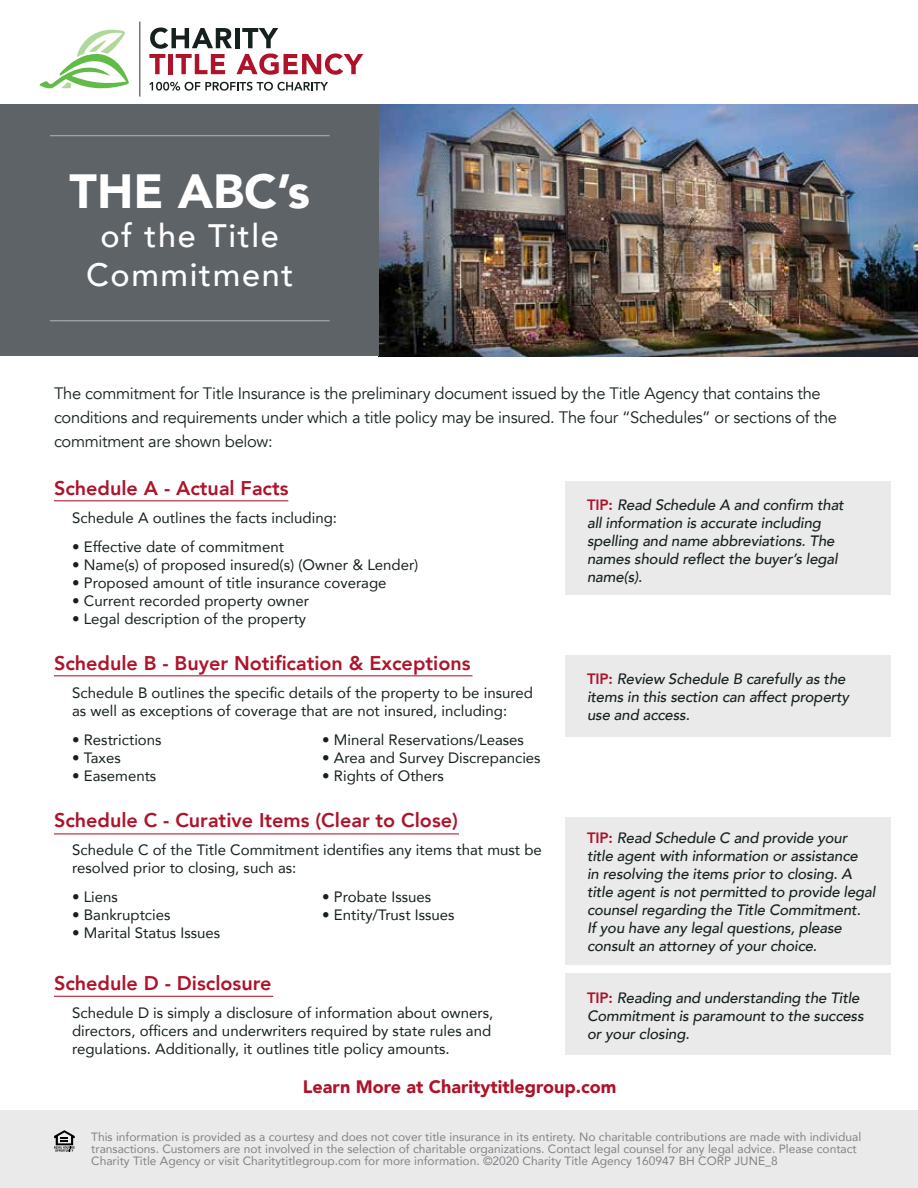
<style>
.page{position:relative;width:918px;height:1188px;background:#fff}
.page>*{position:absolute;margin:0;border:0;box-sizing:border-box;transform-origin:0 0}
.t1{font:900 47.85px "Avenir";color:#fff}
.t2{font:500 32.4px/38.8px "Avenir";letter-spacing:.05em;color:#fff;text-align:center}
.t3{font:800 19.8px "Avenir";color:#ae132a}
.t4{font:900 18px "Avenir";color:#ae132a}
.t5{font:16.5px/24px "Avenir";letter-spacing:-.02em;color:#16211f}
.t6{font:15px/18px "Avenir";color:#16211f}
.t7{font:italic 500 15px/18px "Avenir";letter-spacing:-.01em;color:#16211f}
.t8{font:12px/12px "Avenir";color:#808285}
.s1{font-weight:800;font-style:normal;color:#ae132a}
</style>
<div class="page">
<div style="left:565px;top:482px;width:326px;height:113px;background:#eaeaea"></div>
<div style="left:565px;top:656px;width:326px;height:81px;background:#eaeaea"></div>
<div style="left:565px;top:817px;width:326px;height:147px;background:#eaeaea"></div>
<div style="left:565px;top:973px;width:326px;height:81px;background:#eaeaea"></div>
<div style="left:0;top:1110px;width:918px;height:78px;background:#eaeaea"></div>
<img style="left:379px;top:105px;width:539px;height:251px">
<div style="left:0;top:105px;width:379px;height:251px;background:#5e6367"></div>
<svg style="left:54px;top:1130px;width:21px;height:22px"></svg>
<svg style="left:39px;top:29px;width:90px;height:60px"></svg>
<svg style="left:149px;top:28px;width:214px;height:47px"></svg>
<svg style="left:149px;top:82px;width:179px;height:9px"></svg>
<hr style="left:139px;top:22px;width:1px;height:75px;background:#5e6367">
<div style="left:50px;top:134px;width:282px;height:5px;background:#7c7e81;opacity:.75"></div>
<div style="left:50px;top:319px;width:282px;height:5px;background:#7c7e81;opacity:.75"></div>
<hr style="left:54px;top:500px;width:234px;height:1px;background:#ae132a">
<hr style="left:54px;top:675px;width:418px;height:1px;background:#ae132a">
<hr style="left:54px;top:833px;width:405px;height:1px;background:#ae132a">
<hr style="left:54px;top:996px;width:219px;height:1px;background:#ae132a">
<h1 class="t1" style="left:70px;top:150px;width:242px">THE ABC’s</h1>
<h2 class="t2" style="left:86px;top:214px;width:209px">of the Title<br>Commitment</h2>
<p class="t5" style="left:54px;top:382px;width:785px">The commitment for Title Insurance is the preliminary document issued by the Title Agency that contains the conditions and requirements under which a title policy may be insured. The four “Schedules” or sections of the commitment are shown below:</p>
<h3 class="t3" style="left:54px;top:472px;width:236px">Schedule A - Actual Facts</h3>
<p class="t6" style="left:72px;top:509px;width:266px">Schedule A outlines the facts including:</p>
<p class="t6" style="left:72px;top:538px;width:213px">• Effective date of commitment</p>
<p class="t6" style="left:72px;top:556px;width:348px">• Name(s) of proposed insured(s) (Owner &amp; Lender)</p>
<p class="t6" style="left:72px;top:574px;width:316px">• Proposed amount of title insurance coverage</p>
<p class="t6" style="left:72px;top:592px;width:238px">• Current recorded property owner</p>
<p class="t6" style="left:72px;top:610px;width:236px">• Legal description of the property</p>
<h3 class="t3" style="left:54px;top:647px;width:418px">Schedule B - Buyer Notification &amp; Exceptions</h3>
<p class="t6" style="left:72px;top:684px;width:462px">Schedule B outlines the specific details of the property to be insured as well as exceptions of coverage that are not insured, including:</p>
<p class="t6" style="left:72px;top:731px;width:91px">• Restrictions</p>
<p class="t6" style="left:72px;top:749px;width:50px">• Taxes</p>
<p class="t6" style="left:72px;top:767px;width:86px">• Easements</p>
<p class="t6" style="left:322px;top:731px;width:203px">• Mineral Reservations/Leases</p>
<p class="t6" style="left:322px;top:749px;width:220px">• Area and Survey Discrepancies</p>
<p class="t6" style="left:322px;top:767px;width:123px">• Rights of Others</p>
<h3 class="t3" style="left:54px;top:804px;width:406px">Schedule C - Curative Items (Clear to Close)</h3>
<p class="t6" style="left:72px;top:841px;width:471px">Schedule C of the Title Commitment identifies any items that must be resolved prior to closing, such as:</p>
<p class="t6" style="left:72px;top:888px;width:47px">• Liens</p>
<p class="t6" style="left:72px;top:906px;width:100px">• Bankruptcies</p>
<p class="t6" style="left:72px;top:924px;width:150px">• Marital Status Issues</p>
<p class="t6" style="left:322px;top:888px;width:110px">• Probate Issues</p>
<p class="t6" style="left:322px;top:906px;width:134px">• Entity/Trust Issues</p>
<h3 class="t3" style="left:54px;top:967px;width:219px">Schedule D - Disclosure</h3>
<p class="t6" style="left:72px;top:1004px;width:423px">Schedule D is simply a disclosure of information about owners, directors, officers and underwriters required by state rules and regulations. Additionally, it outlines title policy amounts.</p>
<p class="t7" style="left:587px;top:496px;width:258px"><span class="s1">TIP:</span> Read Schedule A and confirm that all information is accurate including spelling and name abbreviations. The names should reflect the buyer’s legal name(s).</p>
<p class="t7" style="left:587px;top:670px;width:264px"><span class="s1">TIP:</span> Review Schedule B carefully as the items in this section can affect property use and access.</p>
<p class="t7" style="left:587px;top:829px;width:290px"><span class="s1">TIP:</span> Read Schedule C and provide your title agent with information or assistance<br>in resolving the items prior to closing. A title agent is not permitted to provide legal counsel regarding the Title Commitment.<br>If you have any legal questions, please consult an attorney of your choice.</p>
<p class="t7" style="left:587px;top:989px;width:278px"><span class="s1">TIP:</span> Reading and understanding the Title<br>Commitment is paramount to the success or your closing.</p>
<p class="t4" style="left:303px;top:1071px;width:315px">Learn More at Charitytitlegroup.com</p>
<p class="t8" style="left:91px;top:1131px;width:772px">This information is provided as a courtesy and does not cover title insurance in its entirety. No charitable contributions are made with individual transactions. Customers are not involved in the selection of charitable organizations. Contact legal counsel for any legal advice. Please contact<br>Charity Title Agency or visit Charitytitlegroup.com for more information. ©2020 Charity Title Agency 160947 BH CORP JUNE_8</p>
</div>
